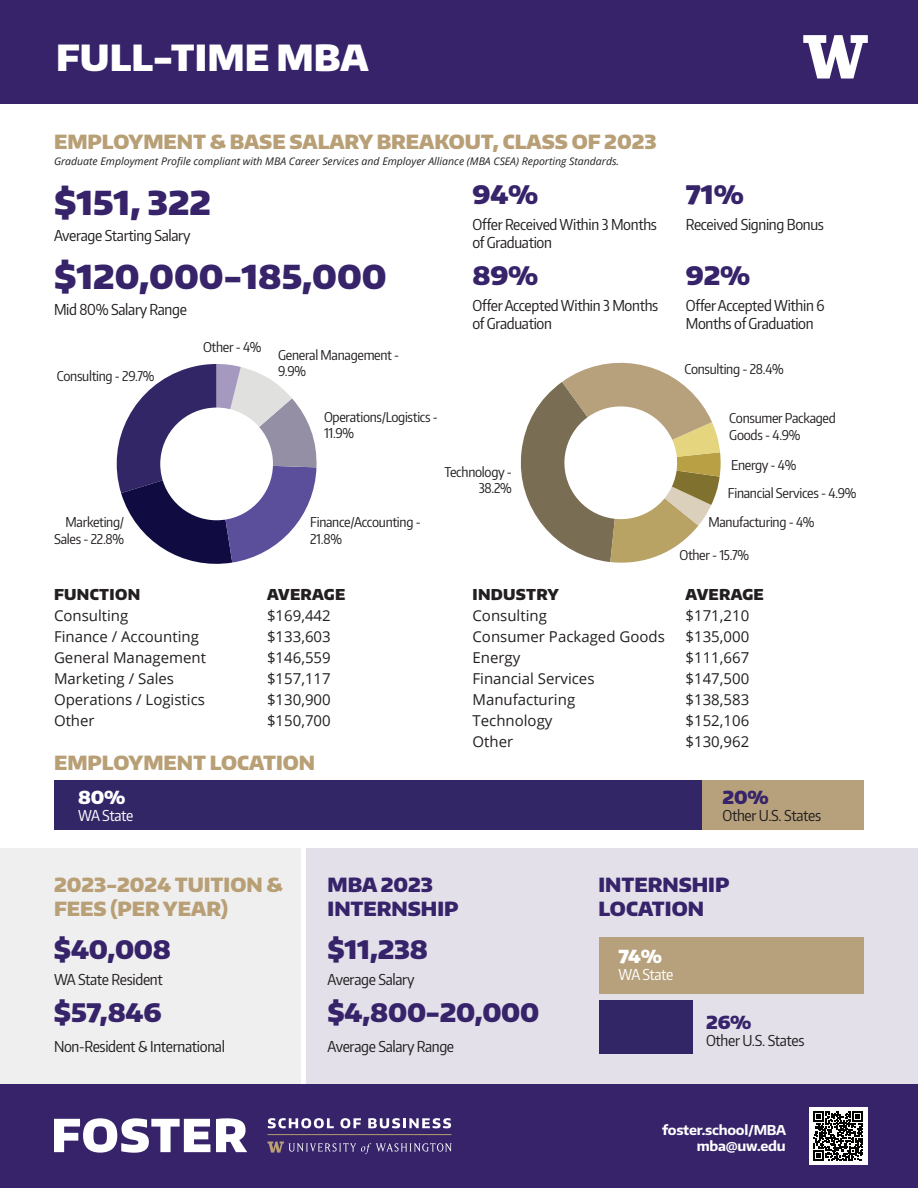
<style>
.page{position:relative;width:918px;height:1188px;background:#fff}
.page>*{position:absolute;margin:0;border:0;box-sizing:border-box;transform-origin:0 0}
.t1{font:900 36px "Encode Sans Normal";color:#fff}
.t2{font:900 33px "Encode Sans Normal";color:#36236a}
.t3{font:900 25.5px "Encode Sans Normal";letter-spacing:-.01em;color:#36236a}
.t4{font:900 19.5px/23.4px "Encode Sans Normal";color:#b89f76}
.t5{font:900 19.5px/23.4px "Encode Sans Normal";color:#36236a}
.t6{font:900 18px "Encode Sans Normal";color:#fff}
.t7{font:900 18px "Encode Sans Normal";color:#36236a}
.t8{font:15px/18px "Encode Sans Condensed";letter-spacing:-.02em;color:#231f20}
.t9{font:15px/21px "Open Sans";color:#231f20}
.t10{font:900 15px "Encode Sans Normal";letter-spacing:.02em;color:#231f20}
.t11{font:15px "Encode Sans Condensed";letter-spacing:-.025em;color:#fff}
.t12{font:13.5px/16.2px "Encode Sans Condensed";letter-spacing:-.02em;color:#231f20}
.t13{font:700 13.5px/16.2px "Encode Sans Normal";letter-spacing:-.02em;color:#fff;text-align:right}
.t14{font:italic 10.5px "Open Sans";color:#231f20}
</style>
<div class="page">
<div style="left:0;top:848px;width:300px;height:236px;background:#efefef"></div>
<div style="left:307px;top:848px;width:611px;height:236px;background:#e3e0ea"></div>
<div style="left:0;top:1084px;width:918px;height:104px;background:#36236a"></div>
<svg style="left:54px;top:1118px;width:156px;height:35px"></svg>
<svg style="left:216px;top:1118px;width:31px;height:34px"></svg>
<svg style="left:268px;top:1118px;width:66px;height:10px"></svg>
<svg style="left:340px;top:1118px;width:21px;height:10px"></svg>
<svg style="left:368px;top:1118px;width:83px;height:10px"></svg>
<hr style="left:268px;top:1134px;width:183px;height:1px;background:#b89f76">
<svg style="left:267px;top:1142px;width:185px;height:12px"></svg>
<div style="left:809px;top:1108px;width:59px;height:57px;background:#fff"></div>
<svg style="left:814px;top:1111px;width:49px;height:50px"></svg>
<div style="left:0;top:0;width:918px;height:104px;background:#36236a"></div>
<svg style="left:803px;top:35px;width:65px;height:43px"></svg>
<div style="left:702px;top:781px;width:162px;height:49px;background:#b6a17c"></div>
<div style="left:55px;top:781px;width:647px;height:49px;background:#322667"></div>
<svg style="left:116px;top:364px;width:201px;height:200px"></svg>
<div style="left:160px;top:408px;width:113px;height:112px;background:#fff;border-radius:50%"></div>
<svg style="left:520px;top:362px;width:201px;height:201px"></svg>
<div style="left:600px;top:1000px;width:93px;height:54px;background:#322667"></div>
<div style="left:600px;top:937px;width:264px;height:57px;background:#b6a17c"></div>
<h1 class="t1" style="left:56px;top:34px;width:314px">FULL-TIME MBA</h1>
<h3 class="t4" style="left:54px;top:129px;width:604px">EMPLOYMENT &amp; BASE SALARY BREAKOUT, CLASS OF 2023</h3>
<p class="t14" style="left:54px;top:154px;width:567px">Graduate Employment Profile compliant with MBA Career Services and Employer Alliance (MBA CSEA) Reporting Standards.</p>
<h2 class="t2" style="left:54px;top:181px;width:159px">$151, 322</h2>
<h3 class="t3" style="left:472px;top:178px;width:67px">94%</h3>
<p class="t8" style="left:472px;top:215px;width:186px">Offer Received Within 3 Months of Graduation</p>
<p class="t8" style="left:54px;top:226px;width:138px">Average Starting Salary</p>
<h3 class="t3" style="left:686px;top:178px;width:60px">71%</h3>
<p class="t8" style="left:686px;top:215px;width:140px">Received Signing Bonus</p>
<h2 class="t2" style="left:54px;top:255px;width:334px">$120,000-185,000</h2>
<p class="t8" style="left:54px;top:300px;width:134px">Mid 80% Salary Range</p>
<h3 class="t3" style="left:472px;top:259px;width:67px">89%</h3>
<h3 class="t3" style="left:686px;top:259px;width:66px">92%</h3>
<p class="t8" style="left:472px;top:296px;width:187px">Offer Accepted Within 3 Months of Graduation</p>
<p class="t8" style="left:686px;top:296px;width:140px">Offer Accepted Within 6<br>Months of Graduation</p>
<p class="t12" style="left:57px;top:367px;width:99px">Consulting - 29.7%</p>
<p class="t12" style="left:54px;top:514px;width:72px;text-align:right">Marketing/<br>Sales - 22.8%</p>
<p class="t12" style="left:203px;top:338px;width:60px">Other - 4%</p>
<p class="t12" style="left:278px;top:346px;width:123px">General Management -<br>9.9%</p>
<p class="t12" style="left:324px;top:408px;width:116px">Operations/Logistics -<br>11.9%</p>
<p class="t12" style="left:310px;top:514px;width:112px">Finance/Accounting -<br>21.8%</p>
<p class="t12" style="left:445px;top:463px;width:69px;text-align:right">Technology -<br>38.2%</p>
<p class="t10" style="left:54px;top:585px;width:88px">FUNCTION</p>
<p class="t9" style="left:54px;top:605px;width:154px">Consulting<br>Finance / Accounting<br>General Management<br>Marketing / Sales<br>Operations / Logistics<br>Other</p>
<p class="t10" style="left:267px;top:585px;width:80px">AVERAGE</p>
<p class="t9" style="left:267px;top:605px;width:65px;text-align:justify">$169,442 $133,603 $146,559 $157,117 $130,900 $150,700</p>
<h3 class="t4" style="left:54px;top:750px;width:263px">EMPLOYMENT LOCATION</h3>
<p class="t10" style="left:472px;top:585px;width:88px">INDUSTRY</p>
<p class="t9" style="left:472px;top:605px;width:194px">Consulting<br>Consumer Packaged Goods<br>Energy<br>Financial Services<br>Manufacturing<br>Technology<br>Other</p>
<p class="t12" style="left:684px;top:360px;width:101px">Consulting - 28.4%</p>
<p class="t12" style="left:729px;top:410px;width:108px">Consumer Packaged<br>Goods - 4.9%</p>
<p class="t12" style="left:731px;top:456px;width:67px">Energy - 4%</p>
<p class="t12" style="left:728px;top:485px;width:130px">Financial Services - 4.9%</p>
<p class="t12" style="left:708px;top:513px;width:108px">Manufacturing - 4%</p>
<p class="t12" style="left:679px;top:546px;width:71px">Other - 15.7%</p>
<p class="t10" style="left:686px;top:585px;width:80px">AVERAGE</p>
<p class="t9" style="left:686px;top:605px;width:65px;text-align:justify">$171,210 $135,000 $111,667 $147,500 $138,583 $152,106 $130,962</p>
<p class="t6" style="left:78px;top:785px;width:49px">80%</p>
<p class="t7" style="left:723px;top:785px;width:48px">20%</p>
<p class="t11" style="left:78px;top:806px;width:57px">WA State</p>
<p class="t8" style="left:723px;top:806px;width:100px">Other U.S. States</p>
<h3 class="t4" style="left:54px;top:873px;width:230px">2023-2024 TUITION &amp;<br>FEES (PER YEAR)</h3>
<h3 class="t5" style="left:598px;top:873px;width:132px">INTERNSHIP<br>LOCATION</h3>
<h3 class="t5" style="left:328px;top:873px;width:132px">MBA 2023<br>INTERNSHIP</h3>
<h3 class="t3" style="left:54px;top:932px;width:119px">$40,008</h3>
<h3 class="t3" style="left:328px;top:932px;width:102px">$11,238</h3>
<h3 class="t3" style="left:54px;top:996px;width:109px">$57,846</h3>
<h3 class="t3" style="left:328px;top:996px;width:213px">$4,800-20,000</h3>
<p class="t8" style="left:54px;top:970px;width:110px">WA State Resident</p>
<p class="t8" style="left:328px;top:970px;width:88px">Average Salary</p>
<p class="t8" style="left:54px;top:1037px;width:172px">Non-Resident &amp; International</p>
<p class="t8" style="left:328px;top:1037px;width:128px">Average Salary Range</p>
<p class="t6" style="left:618px;top:944px;width:45px">74%</p>
<p class="t11" style="left:618px;top:965px;width:57px">WA State</p>
<p class="t7" style="left:706px;top:1010px;width:47px">26%</p>
<p class="t8" style="left:706px;top:1031px;width:100px">Other U.S. States</p>
<p class="t13" style="left:662px;top:1121px;width:126px">foster.school/MBA mba@uw.edu</p>
</div>
